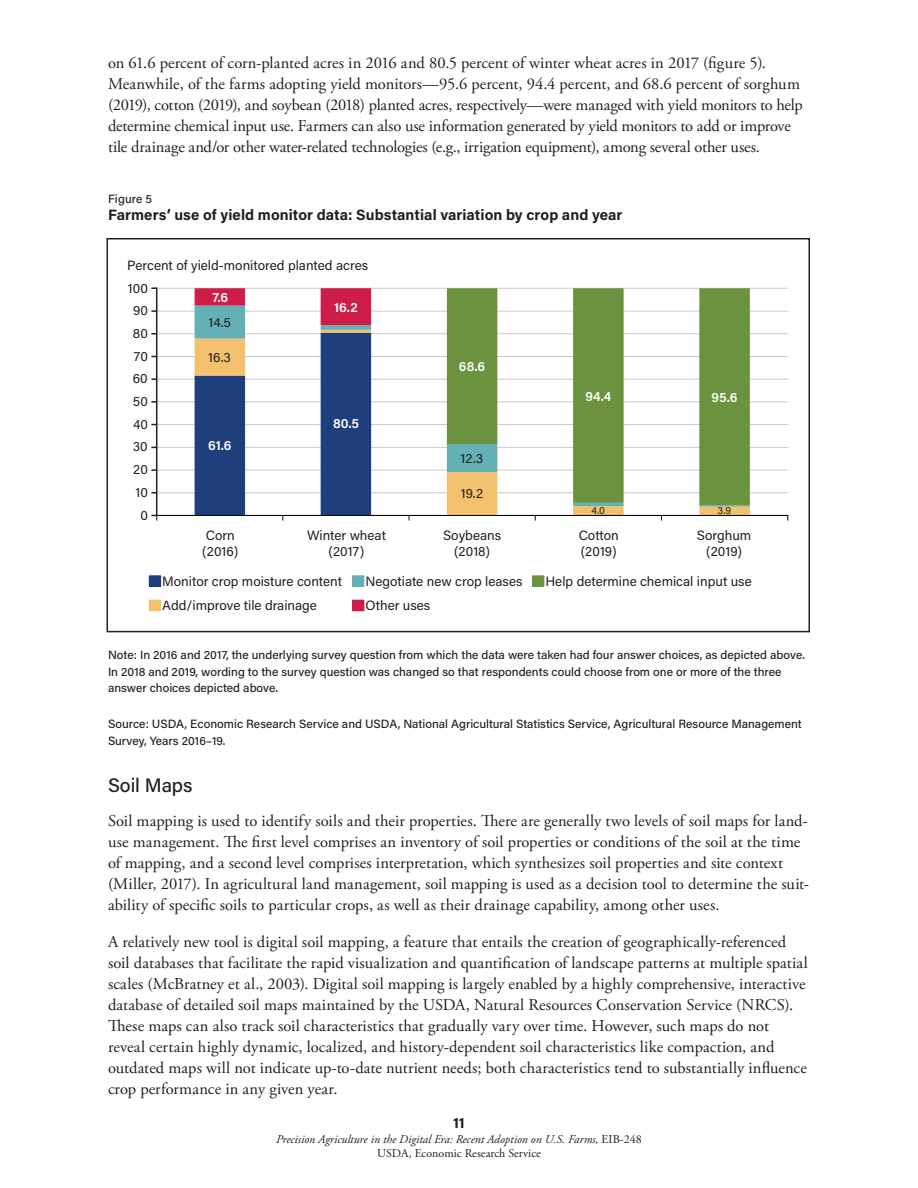
<style>
.page{position:relative;width:918px;height:1188px;background:#fff}
.page>*{position:absolute;margin:0;border:0;box-sizing:border-box;transform-origin:0 0}
.t1{font:500 19.5px "Acumin Pro";letter-spacing:-.005em;color:#231f20}
.P_-_Body_Text{font:16.5px/21px "Adobe Garamond Pro";color:#231f20}
.H3_-_Table___Figure{font:700 15px "Acumin Pro";letter-spacing:.005em;color:#231f20}
.t2{font:13.5px/16.2px "Acumin Pro";color:#231f20;text-align:center}
.t3{font:600 13.5px "Acumin Pro";color:#fff}
.P_-_Figure_Table_Not{font:500 12px/16.5px "Acumin Pro";color:#231f20}
.t4{font:italic 12px/14.4px "Adobe Garamond Pro";color:#231f20;text-align:center}
.H3_-_Table___Figure-2{font:500 12px "Acumin Pro";letter-spacing:.01em;color:#231f20}
.t5{font:10.5px "Acumin Pro";color:#231f20}
.s1{font-style:normal}
</style>
<div class="page">
<div style="left:149px;top:576px;width:12px;height:10px;background:#1f3f7c"></div>
<div style="left:149px;top:576px;width:12px;height:11px;border:1px solid #1f3f7c"></div>
<div style="left:149px;top:600px;width:12px;height:11px;background:#f3c06e"></div>
<hr style="left:157px;top:288px;width:631px;height:1px;background:#231f20">
<hr style="left:157px;top:311px;width:631px;height:1px;background:#231f20">
<hr style="left:157px;top:333px;width:631px;height:1px;background:#231f20">
<hr style="left:157px;top:356px;width:631px;height:1px;background:#231f20">
<hr style="left:157px;top:379px;width:631px;height:1px;background:#231f20">
<hr style="left:157px;top:401px;width:631px;height:1px;background:#231f20">
<hr style="left:157px;top:424px;width:631px;height:1px;background:#231f20">
<hr style="left:157px;top:447px;width:631px;height:1px;background:#231f20">
<hr style="left:157px;top:470px;width:631px;height:1px;background:#231f20">
<hr style="left:157px;top:492px;width:631px;height:1px;background:#231f20">
<svg style="left:195px;top:306px;width:555px;height:201px"></svg>
<svg style="left:195px;top:288px;width:176px;height:37px"></svg>
<svg style="left:447px;top:288px;width:303px;height:218px;fill:#6a923f"></svg>
<hr style="left:156px;top:288px;width:1px;height:227px;background:#231f20">
<hr style="left:157px;top:515px;width:631px;height:1px;background:#050504">
<svg style="left:195px;top:333px;width:176px;height:182px"></svg>
<svg style="left:151px;top:515px;width:6px;height:6px"></svg>
<img style="left:230px;top:364px;width:458px;height:269px">
<p class="P_-_Body_Text" style="left:108px;top:53px;width:696px">on 61.6 percent of corn-planted acres in 2016 and 80.5 percent of winter wheat acres in 2017 (figure 5).<br>Meanwhile, of the farms adopting yield monitors—95.6 percent, 94.4 percent, and 68.6 percent of sorghum (2019), cotton (2019), and soybean (2018) planted acres, respectively—were managed with yield monitors to help determine chemical input use. Farmers can also use information generated by yield monitors to add or improve tile drainage and/or other water-related technologies (e.g., irrigation equipment), among several other uses.</p>
<p class="H3_-_Table___Figure-2" style="left:108px;top:191px;width:46px">Figure 5</p>
<p class="H3_-_Table___Figure" style="left:108px;top:204px;width:516px">Farmers’ use of yield monitor data: Substantial variation by crop and year</p>
<p class="t2" style="left:127px;top:256px;width:243px">Percent of yield-monitored planted acres</p>
<p class="t2" style="left:128px;top:279px;width:21px">100</p>
<p class="t2" style="left:133px;top:302px;width:16px">90</p>
<p class="t2" style="left:133px;top:324px;width:17px">80</p>
<p class="t2" style="left:134px;top:347px;width:16px">70</p>
<p class="t2" style="left:133px;top:370px;width:16px">60</p>
<p class="t2" style="left:133px;top:392px;width:16px">50</p>
<p class="t2" style="left:133px;top:415px;width:16px">40</p>
<p class="t2" style="left:133px;top:438px;width:17px">30</p>
<p class="t2" style="left:133px;top:461px;width:16px">20</p>
<p class="t2" style="left:135px;top:484px;width:14px">10</p>
<p class="t2" style="left:140px;top:506px;width:9px">0</p>
<p class="t3" style="left:212px;top:288px;width:17px">7.6</p>
<p class="t2" style="left:208px;top:313px;width:24px">14.5</p>
<p class="t2" style="left:208px;top:349px;width:24px">16.3</p>
<p class="t3" style="left:208px;top:436px;width:25px">61.6</p>
<p class="t3" style="left:334px;top:298px;width:25px">16.2</p>
<p class="t3" style="left:333px;top:414px;width:28px">80.5</p>
<p class="t3" style="left:459px;top:357px;width:28px">68.6</p>
<p class="t2" style="left:461px;top:450px;width:24px">12.3</p>
<p class="t2" style="left:461px;top:485px;width:24px">19.2</p>
<p class="t3" style="left:585px;top:386px;width:27px">94.4</p>
<p class="t3" style="left:712px;top:388px;width:27px">95.6</p>
<p class="t5" style="left:592px;top:503px;width:15px">4.0</p>
<p class="t5" style="left:718px;top:503px;width:15px">3.9</p>
<p class="t2" style="left:202px;top:526px;width:38px;text-align:left">Corn (2016)</p>
<p class="t2" style="left:307px;top:526px;width:80px">Winter wheat (2017)</p>
<p class="t2" style="left:443px;top:526px;width:60px">Soybeans (2018)</p>
<p class="t2" style="left:579px;top:526px;width:42px;text-align:left">Cotton (2019)</p>
<p class="t2" style="left:697px;top:526px;width:56px">Sorghum (2019)</p>
<p class="t2" style="left:162px;top:573px;width:181px">Monitor crop moisture content</p>
<p class="t2" style="left:365px;top:573px;width:159px">Negotiate new crop leases</p>
<p class="t2" style="left:546px;top:573px;width:208px">Help determine chemical input use</p>
<p class="t2" style="left:162px;top:597px;width:156px">Add/improve tile drainage</p>
<p class="t2" style="left:365px;top:597px;width:66px">Other uses</p>
<p class="P_-_Figure_Table_Not" style="left:108px;top:646px;width:699px">Note: In 2016 and 2017, the underlying survey question from which the data were taken had four answer choices, as depicted above.<br>In 2018 and 2019, wording to the survey question was changed so that respondents could choose from one or more of the three answer choices depicted above.</p>
<p class="P_-_Figure_Table_Not" style="left:108px;top:715px;width:695px">Source: USDA, Economic Research Service and USDA, National Agricultural Statistics Service, Agricultural Resource Management<br>Survey, Years 2016–19.</p>
<h2 class="t1" style="left:108px;top:771px;width:86px">Soil Maps</h2>
<p class="P_-_Body_Text" style="left:108px;top:811px;width:702px">Soil mapping is used to identify soils and their properties. There are generally two levels of soil maps for land&shy;use management. The first level comprises an inventory of soil properties or conditions of the soil at the time of mapping, and a second level comprises interpretation, which synthesizes soil properties and site context (Miller, 2017). In agricultural land management, soil mapping is used as a decision tool to determine the suit&shy;ability of specific soils to particular crops, as well as their drainage capability, among other uses.</p>
<p class="P_-_Body_Text" style="left:108px;top:932px;width:701px">A relatively new tool is digital soil mapping, a feature that entails the creation of geographically-referenced soil databases that facilitate the rapid visualization and quantification of landscape patterns at multiple spatial scales (McBratney et al., 2003). Digital soil mapping is largely enabled by a highly comprehensive, interactive database of detailed soil maps maintained by the USDA, Natural Resources Conservation Service (NRCS).<br>These maps can also track soil characteristics that gradually vary over time. However, such maps do not reveal certain highly dynamic, localized, and history-dependent soil characteristics like compaction, and outdated maps will not indicate up-to-date nutrient needs; both characteristics tend to substantially influence crop performance in any given year.</p>
<p class="H3_-_Table___Figure" style="left:453px;top:1112px;width:13px">11</p>
<p class="t4" style="left:276px;top:1132px;width:367px">Precision Agriculture in the Digital Era: Recent Adoption on U.S. Farms, <span class="s1">EIB-248<br>USDA, Economic Research Service</span></p>
</div>
